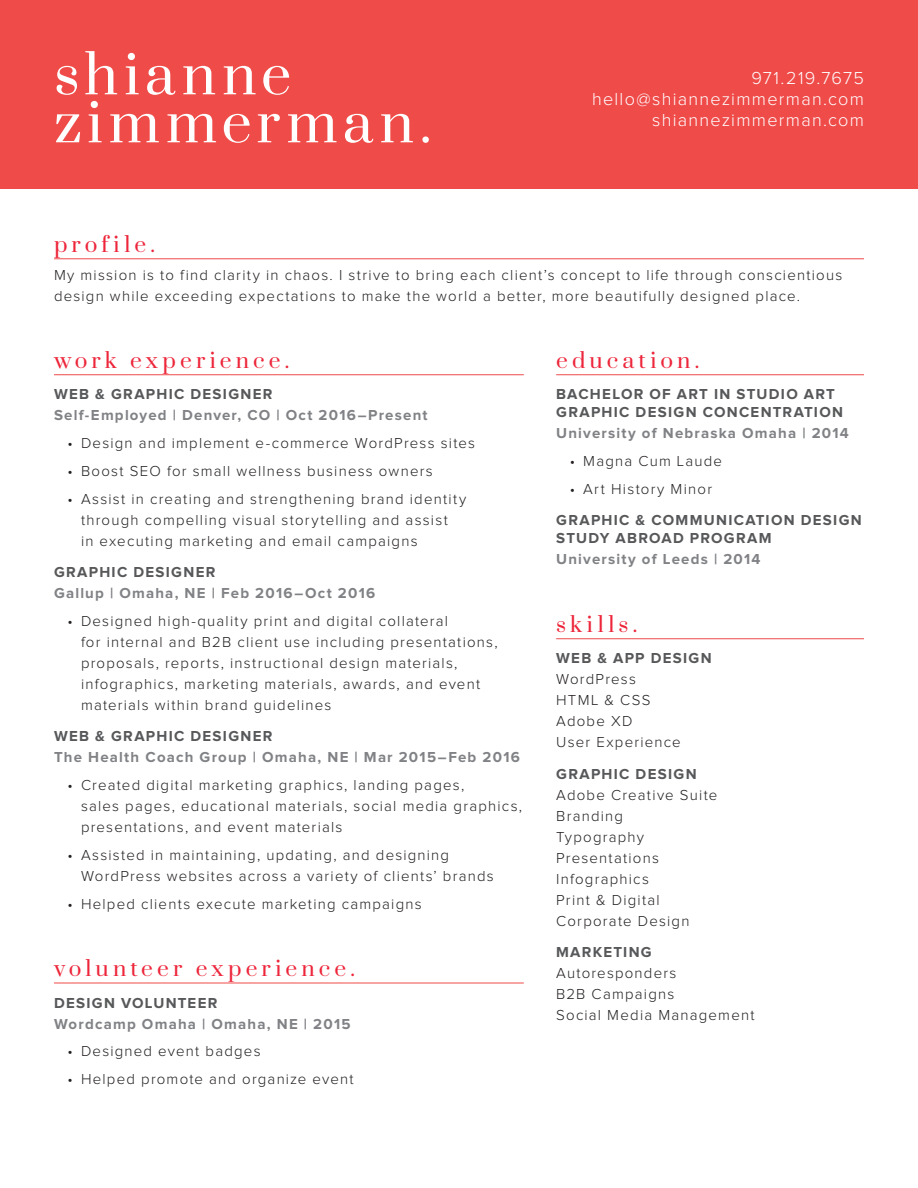
<style>
.page{position:relative;width:918px;height:1188px;background:#fff}
.page>*{position:absolute;margin:0;border:0;box-sizing:border-box;transform-origin:0 0}
.Main_Head{font:54px/48px "Prata";letter-spacing:.105em;color:#fff}
.Subhead{font:21px "Prata";letter-spacing:.19em;color:#ed253a}
.Body{font:300 18px/21px "Proxima Nova";letter-spacing:.07em;color:#fff;text-align:right}
.Body-2{font:300 15px/21px "Proxima Nova";letter-spacing:.08em;color:#231f20}
.Subhead_3{font:700 15px "Proxima Nova";letter-spacing:.08em;color:#808285}
.Subhead_2{font:700 15px/18px "Proxima Nova";letter-spacing:.085em;color:#57585a}
.s1{font-weight:700;color:#57585a}
</style>
<div class="page">
<div style="left:0;top:0;width:918px;height:189px;background:#ef4b49"></div>
<hr style="left:54px;top:259px;width:810px;height:1px;background:#ef4b49">
<hr style="left:54px;top:374px;width:470px;height:1px;background:#ef4b49">
<hr style="left:54px;top:983px;width:470px;height:1px;background:#ef4b49">
<hr style="left:556px;top:374px;width:308px;height:1px;background:#ef4b49">
<hr style="left:556px;top:638px;width:308px;height:1px;background:#ef4b49">
<p class="Main_Head" style="left:54px;top:48px;width:379px">shianne zimmerman.</p>
<p class="Body" style="left:592px;top:68px;width:273px">971.219.7675 hello@shiannezimmerman.com shiannezimmerman.com</p>
<p class="Subhead" style="left:54px;top:227px;width:103px">profile.</p>
<p class="Body-2" style="left:54px;top:265px;width:790px">My mission is to find clarity in chaos. I strive to bring each client’s concept to life through conscientious design while exceeding expectations to make the world a better, more beautifully designed place.</p>
<p class="Subhead" style="left:54px;top:343px;width:237px">work experience.</p>
<p class="Subhead_2" style="left:54px;top:386px;width:220px">WEB &amp; GRAPHIC DESIGNER</p>
<p class="Subhead_3" style="left:54px;top:408px;width:375px">Self-Employed | Denver, CO | Oct 2016–Present</p>
<p class="Body-2" style="left:68px;top:433px;width:409px">• Design and implement e-commerce WordPress sites</p>
<p class="Body-2" style="left:68px;top:461px;width:367px">• Boost SEO for small wellness business owners</p>
<p class="Body-2" style="left:81px;top:489px;width:387px;text-indent:-14px">• Assist in creating and strengthening brand identity through compelling visual storytelling and assist<br>in executing marketing and email campaigns</p>
<p class="Subhead_2" style="left:54px;top:564px;width:163px">GRAPHIC DESIGNER</p>
<p class="Subhead_3" style="left:54px;top:586px;width:323px">Gallup | Omaha, NE | Feb 2016–Oct 2016</p>
<p class="Body-2" style="left:81px;top:611px;width:418px;text-indent:-14px">• Designed high-quality print and digital collateral<br>for internal and B2B client use including presentations, proposals, reports, instructional design materials, infographics, marketing materials, awards, and event materials within brand guidelines</p>
<p class="Subhead_2" style="left:54px;top:728px;width:220px">WEB &amp; GRAPHIC DESIGNER</p>
<p class="Subhead_3" style="left:54px;top:750px;width:467px">The Health Coach Group | Omaha, NE | Mar 2015–Feb 2016</p>
<p class="Body-2" style="left:81px;top:775px;width:443px;text-indent:-14px">• Created digital marketing graphics, landing pages,<br>sales pages, educational materials, social media graphics, presentations, and event materials</p>
<p class="Body-2" style="left:81px;top:845px;width:414px;text-indent:-14px">• Assisted in maintaining, updating, and designing<br>WordPress websites across a variety of clients’ brands</p>
<p class="Body-2" style="left:68px;top:894px;width:356px">• Helped clients execute marketing campaigns</p>
<p class="Subhead" style="left:54px;top:951px;width:303px">volunteer experience.</p>
<p class="Subhead_2" style="left:54px;top:994px;width:165px">DESIGN VOLUNTEER</p>
<p class="Subhead_3" style="left:54px;top:1017px;width:298px">Wordcamp Omaha | Omaha, NE | 2015</p>
<p class="Body-2" style="left:68px;top:1041px;width:195px">• Designed event badges</p>
<p class="Body-2" style="left:68px;top:1069px;width:288px">• Helped promote and organize event</p>
<p class="Subhead" style="left:556px;top:343px;width:145px">education.</p>
<p class="Subhead_2" style="left:556px;top:386px;width:288px">BACHELOR OF ART IN STUDIO ART<br>GRAPHIC DESIGN CONCENTRATION</p>
<p class="Subhead_3" style="left:556px;top:426px;width:294px">University of Nebraska Omaha | 2014</p>
<p class="Body-2" style="left:570px;top:451px;width:154px">• Magna Cum Laude</p>
<p class="Body-2" style="left:570px;top:479px;width:144px">• Art History Minor</p>
<p class="Subhead_2" style="left:556px;top:512px;width:307px">GRAPHIC &amp; COMMUNICATION DESIGN<br>STUDY ABROAD PROGRAM</p>
<p class="Subhead_3" style="left:556px;top:552px;width:206px">University of Leeds | 2014</p>
<p class="Subhead" style="left:556px;top:607px;width:83px">skills.</p>
<p class="Subhead_2" style="left:556px;top:650px;width:157px">WEB &amp; APP DESIGN</p>
<p class="Body-2" style="left:556px;top:669px;width:126px">WordPress<br>HTML &amp; CSS<br>Adobe XD<br>User Experience</p>
<p class="Body-2" style="left:556px;top:764px;width:163px"><span class="s1">GRAPHIC DESIGN<br></span>Adobe Creative Suite<br>Branding<br>Typography<br>Presentations<br>Infographics<br>Print &amp; Digital<br>Corporate Design</p>
<p class="Body-2" style="left:556px;top:942px;width:200px"><span class="s1">MARKETING<br></span>Autoresponders<br>B2B Campaigns<br>Social Media Management</p>
</div>
